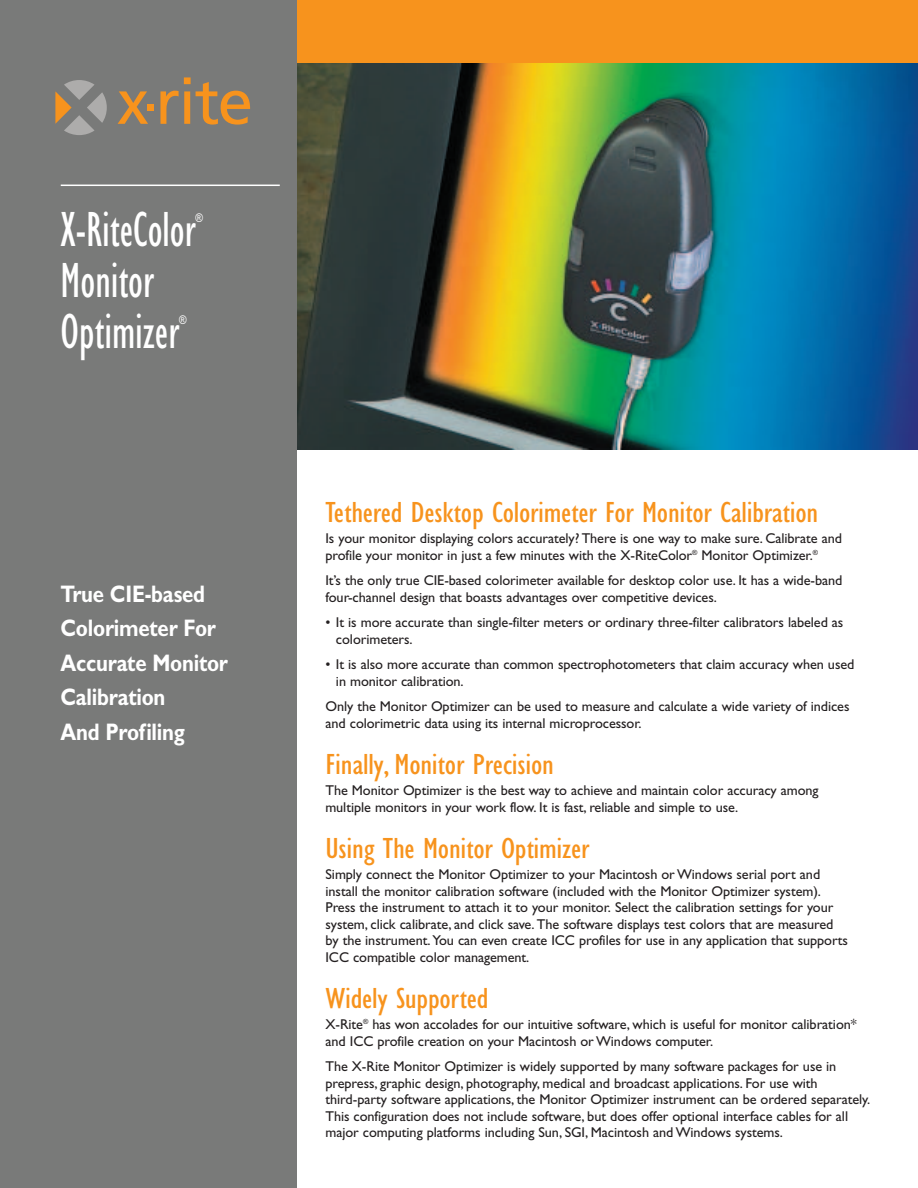
<style>
.page{position:relative;width:918px;height:1188px;background:#fff}
.page>*{position:absolute;margin:0;border:0;box-sizing:border-box;transform-origin:0 0}
.t1{font:condensed 51px/51px "Gill Sans";color:#fff;scale:.85 1}
.t2{font:condensed 30px "Gill Sans";letter-spacing:-.005em;color:#f7931d;scale:1.1 1}
.t3{font:700 24px/34.5px "Gill Sans";letter-spacing:-.01em;color:#fff;scale:.85 1}
.t4{font:14.25px/16.5px "Gill Sans";letter-spacing:-.005em;color:#231f20}
.t5{font:condensed 12px "Gill Sans";color:#fff;scale:.85 1}
</style>
<div class="page">
<img style="left:297px;top:63px;width:621px;height:387px">
<div style="left:297px;top:0;width:621px;height:63px;background:#f7931d"></div>
<div style="left:0;top:0;width:297px;height:1188px;background:#797a79"></div>
<svg style="left:118px;top:91px;width:30px;height:33px"></svg>
<div style="left:148px;top:104px;width:6px;height:7px;background:#f7931d"></div>
<svg style="left:160px;top:77px;width:90px;height:48px"></svg>
<svg style="left:55px;top:80px;width:52px;height:55px"></svg>
<hr style="left:61px;top:185px;width:219px;height:1px;background:#fff">
<h1 class="t1" style="left:61px;top:209px;width:160px">X-RiteColor</h1>
<p class="t5" style="left:196px;top:214px;width:10px">®</p>
<h1 class="t1" style="left:61px;top:260px;width:141px">Monitor<br>Optimizer</h1>
<p class="t5" style="left:179px;top:316px;width:10px">®</p>
<h3 class="t3" style="left:60px;top:579px;width:199px">True CIE-based<br>Colorimeter For<br>Accurate Monitor<br>Calibration<br>And Profiling</h3>
<h2 class="t2" style="left:326px;top:502px;width:449px">Tethered Desktop Colorimeter For Monitor Calibration</h2>
<p class="t4" style="left:326px;top:532px;width:518px">Is your monitor displaying colors accurately? There is one way to make sure. Calibrate and profile your monitor in just a few minutes with the X-RiteColor<sup>®</sup> Monitor Optimizer.<sup>®</sup></p>
<p class="t4" style="left:326px;top:574px;width:518px">It’s the only true CIE-based colorimeter available for desktop color use. It has a wide-band four-channel design that boasts advantages over competitive devices.</p>
<p class="t4" style="left:336px;top:616px;width:509px;text-indent:-10px">• It is more accurate than single-filter meters or ordinary three-filter calibrators labeled as colorimeters.</p>
<p class="t4" style="left:336px;top:658px;width:520px;text-indent:-10px">• It is also more accurate than common spectrophotometers that claim accuracy when used in monitor calibration.</p>
<p class="t4" style="left:326px;top:700px;width:526px">Only the Monitor Optimizer can be used to measure and calculate a wide variety of indices and colorimetric data using its internal microprocessor.</p>
<h2 class="t2" style="left:326px;top:754px;width:209px">Finally, Monitor Precision</h2>
<p class="t4" style="left:326px;top:784px;width:495px">The Monitor Optimizer is the best way to achieve and maintain color accuracy among multiple monitors in your work flow. It is fast, reliable and simple to use.</p>
<h2 class="t2" style="left:326px;top:838px;width:241px">Using The Monitor Optimizer</h2>
<p class="t4" style="left:326px;top:868px;width:524px">Simply connect the Monitor Optimizer to your Macintosh or Windows serial port and install the monitor calibration software (included with the Monitor Optimizer system).<br>Press the instrument to attach it to your monitor. Select the calibration settings for your system, click calibrate, and click save. The software displays test colors that are measured by the instrument. You can even create ICC profiles for use in any application that supports ICC compatible color management.</p>
<h2 class="t2" style="left:326px;top:988px;width:150px">Widely Supported</h2>
<p class="t4" style="left:325px;top:1018px;width:533px">X-Rite<sup>®</sup> has won accolades for our intuitive software, which is useful for monitor calibration* and ICC profile creation on your Macintosh or Windows computer.</p>
<p class="t4" style="left:325px;top:1060px;width:546px">The X-Rite Monitor Optimizer is widely supported by many software packages for use in prepress, graphic design, photography, medical and broadcast applications. For use with third-party software applications, the Monitor Optimizer instrument can be ordered separately.<br>This configuration does not include software, but does offer optional interface cables for all major computing platforms including Sun, SGI, Macintosh and Windows systems.</p>
</div>
